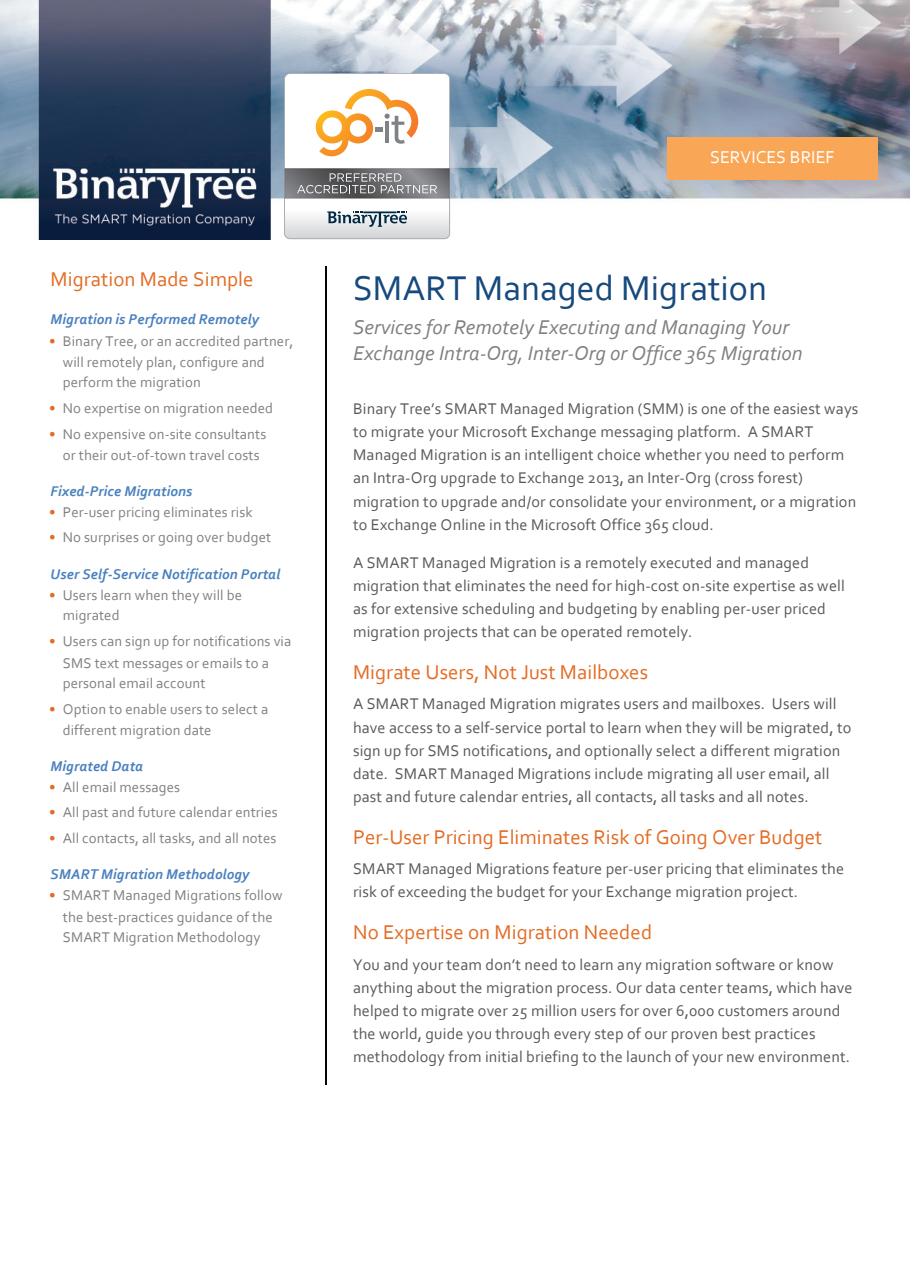
<style>
.page{position:relative;width:910px;height:1280px;background:#fff}
.page>*{position:absolute;margin:0;border:0;box-sizing:border-box;transform-origin:0 0}
.t1{font:36px "Corbel";color:#16497d}
.t2{font:20.85px "Corbel";letter-spacing:.005em;color:#e36c25}
.t3{font:italic 20.85px/25.2px "Corbel";letter-spacing:.005em;color:#7f807f}
.t4{font:18px "Corbel";letter-spacing:-.005em;color:#fff}
.t5{font:16.2px/23.2px "Corbel";letter-spacing:.01em;color:#595959}
.t6{font:14.7px/20.9px "Corbel";letter-spacing:.01em;color:#7f807f}
.t7{font:italic 700 14.7px "Corbel";letter-spacing:.01em;color:#4a81bf}
.s1{color:#e36c25}
</style>
<div class="page">
<img style="left:0;top:0;width:910px;height:240px">
<div style="left:667px;top:138px;width:210px;height:42px;background:#f9a657"></div>
<hr style="left:325px;top:266px;width:2px;height:818px;background:#040503">
<svg style="left:284px;top:73px;width:166px;height:166px"></svg>
<p class="t2" style="left:51px;top:266px;width:204px">Migration Made Simple</p>
<p class="t7" style="left:51px;top:310px;width:210px">Migration is Performed Remotely</p>
<p class="t6" style="left:63px;top:330px;width:232px;text-indent:-14px"><span class="s1">•</span> Binary Tree, or an accredited partner, will remotely plan, configure and perform the migration</p>
<p class="t6" style="left:49px;top:397px;width:225px"><span class="s1">•</span> No expertise on migration needed</p>
<p class="t6" style="left:49px;top:423px;width:219px;text-align:center"><span class="s1">•</span> No expensive on--‐site consultants or their out--‐of--‐town travel costs</p>
<p class="t7" style="left:51px;top:482px;width:143px">Fixed--‐Price Migrations</p>
<p class="t6" style="left:49px;top:501px;width:205px"><span class="s1">•</span> Per--‐user pricing eliminates risk</p>
<p class="t6" style="left:49px;top:527px;width:224px"><span class="s1">•</span> No surprises or going over budget</p>
<p class="t7" style="left:51px;top:565px;width:231px">User Self--‐Service Notification Portal</p>
<p class="t6" style="left:63px;top:584px;width:181px;text-indent:-14px"><span class="s1">•</span> Users learn when they will be migrated</p>
<p class="t6" style="left:63px;top:631px;width:230px;text-indent:-14px"><span class="s1">•</span> Users can sign up for notifications via<br>SMS text messages or emails to a personal email account</p>
<p class="t6" style="left:63px;top:698px;width:207px;text-indent:-14px"><span class="s1">•</span> Option to enable users to select a different migration date</p>
<p class="t7" style="left:51px;top:757px;width:94px">Migrated Data</p>
<p class="t6" style="left:49px;top:776px;width:132px"><span class="s1">•</span> All email messages</p>
<p class="t6" style="left:49px;top:802px;width:230px"><span class="s1">•</span> All past and future calendar entries</p>
<p class="t6" style="left:49px;top:827px;width:229px"><span class="s1">•</span> All contacts, all tasks, and all notes</p>
<p class="t7" style="left:51px;top:865px;width:200px">SMART Migration Methodology</p>
<p class="t6" style="left:49px;top:885px;width:235px;text-align:center"><span class="s1">•</span> SMART Managed Migrations follow the best--‐practices guidance of the<br>SMART Migration Methodology</p>
<p class="t4" style="left:710px;top:146px;width:126px">SERVICES BRIEF</p>
<h1 class="t1" style="left:353px;top:266px;width:415px">SMART Managed Migration</h1>
<p class="t3" style="left:353px;top:314px;width:451px">Services for Remotely Executing and Managing Your<br>Exchange Intra--‐Org, Inter--‐Org or Office 365 Migration</p>
<p class="t5" style="left:353px;top:396px;width:507px">Binary Tree’s SMART Managed Migration (SMM) is one of the easiest ways to migrate your Microsoft Exchange messaging platform. A SMART Managed Migration is an intelligent choice whether you need to perform an Intra--‐Org upgrade to Exchange 2013, an Inter--‐Org (cross forest) migration to upgrade and/or consolidate your environment, or a migration to Exchange Online in the Microsoft Office 365 cloud.</p>
<p class="t5" style="left:353px;top:550px;width:493px">A SMART Managed Migration is a remotely executed and managed migration that eliminates the need for high--‐cost on--‐site expertise as well as for extensive scheduling and budgeting by enabling per--‐user priced migration projects that can be operated remotely.</p>
<p class="t2" style="left:353px;top:659px;width:297px">Migrate Users, Not Just Mailboxes</p>
<p class="t5" style="left:353px;top:692px;width:500px">A SMART Managed Migration migrates users and mailboxes. Users will have access to a self--‐service portal to learn when they will be migrated, to sign up for SMS notifications, and optionally select a different migration date. SMART Managed Migrations include migrating all user email, all past and future calendar entries, all contacts, all tasks and all notes.</p>
<p class="t2" style="left:353px;top:824px;width:471px">Per--‐User Pricing Eliminates Risk of Going Over Budget</p>
<p class="t5" style="left:353px;top:857px;width:492px">SMART Managed Migrations feature per--‐user pricing that eliminates the risk of exceeding the budget for your Exchange migration project.</p>
<p class="t2" style="left:353px;top:919px;width:301px">No Expertise on Migration Needed</p>
<p class="t5" style="left:353px;top:952px;width:501px">You and your team don’t need to learn any migration software or know anything about the migration process. Our data center teams, which have helped to migrate over 25 million users for over 6,000 customers around the world, guide you through every step of our proven best practices methodology from initial briefing to the launch of your new environment.</p>
</div>
